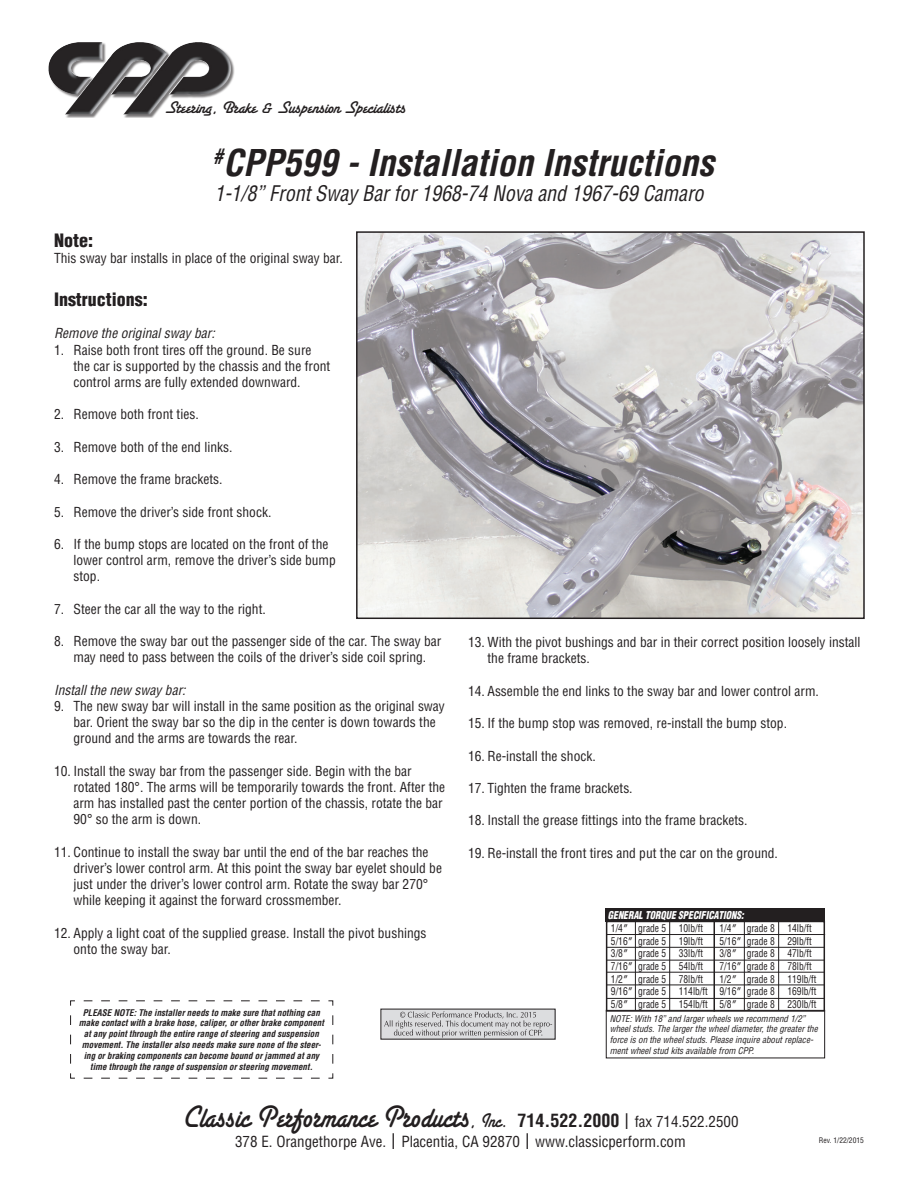
<style>
.page{position:relative;width:918px;height:1188px;background:#fff}
.page>*{position:absolute;margin:0;border:0;box-sizing:border-box;transform-origin:0 0}
.Headline{font:italic 700 condensed 36px "Helvetica";color:#231f20}
.t1{font:33px "Santa Fe Plain";letter-spacing:.005em;color:#231f20;scale:.9 1}
.Headline-2{font:italic condensed 21px "Helvetica";color:#231f20;scale:.95 1}
.t2{font:18px "Santa Fe Plain";color:#231f20}
.Instructions_text{font:900 condensed 18px "Helvetica";color:#231f20}
.t3{font:condensed 15px "Helvetica";color:#231f20}
.Instructions_text-2{font:condensed 13.5px/16.2px "Helvetica";color:#231f20}
.Instructions_text-3{font:italic condensed 13.5px "Helvetica";color:#231f20}
.Parts_List{font:condensed 10.5px "Helvetica";color:#231f20;scale:.9 1}
.Subheads{font:italic 900 condensed 10.5px "Helvetica";color:#fff;scale:.9 1}
.notes_text{font:italic 700 condensed 9px/10.8px "Helvetica";color:#231f20;text-align:center}
.t4{font:italic condensed 9px/10.8px "Helvetica";color:#231f20}
.t5{font:condensed 7.5px "Helvetica";color:#231f20}
.s1{font-stretch:normal}
.s2{font-size:21px}
.s3{font-family:"Helvetica";font-weight:700;font-stretch:condensed;font-size:18px}
.s4{font-family:"Helvetica";font-stretch:condensed;font-size:21px}
.s5{font-family:"Helvetica";font-stretch:condensed;font-size:15px}
</style>
<div class="page">
<div style="left:49px;top:43px;width:186px;height:75px;background:#231f20;opacity:.6"></div>
<img style="left:129px;top:42px;width:68px;height:65px">
<img style="left:359px;top:234px;width:503px;height:382px">
<div style="left:356px;top:231px;width:509px;height:388px;border:2px solid #231f20"></div>
<svg style="left:70px;top:1000px;width:264px;height:79px"></svg>
<svg style="left:384px;top:1011px;width:168px;height:27px;background:#c5c5c7"></svg>
<div style="left:606px;top:921px;width:219px;height:91px;border:2px solid #231f20"></div>
<hr style="left:714px;top:921px;width:1px;height:91px;background:#231f20">
<hr style="left:607px;top:934px;width:218px;height:1px;background:#231f20">
<hr style="left:606px;top:947px;width:218px;height:1px;background:#231f20">
<hr style="left:606px;top:960px;width:219px;height:1px;background:#231f20">
<hr style="left:606px;top:972px;width:219px;height:1px;background:#231f20">
<hr style="left:606px;top:985px;width:219px;height:1px;background:#231f20">
<hr style="left:607px;top:998px;width:217px;height:1px;background:#231f20">
<hr style="left:635px;top:922px;width:1px;height:88px;background:#231f20">
<hr style="left:669px;top:922px;width:1px;height:88px;background:#231f20">
<hr style="left:744px;top:921px;width:1px;height:89px;background:#231f20">
<hr style="left:778px;top:921px;width:1px;height:89px;background:#231f20">
<div style="left:606px;top:908px;width:219px;height:14px;background:#231f20"></div>
<div style="left:606px;top:1010px;width:219px;height:48px;border:1px solid #231f20"></div>
<h3 class="t2" style="left:165px;top:96px;width:243px">Steering, Brake &amp; Suspension Specialists</h3>
<p class="Headline" style="left:213px;top:141px;width:503px"><sup>#</sup>CPP599 - Installation Instructions</p>
<p class="Headline-2" style="left:214px;top:181px;width:517px">1-1/8” Front Sway Bar for 1968-74 Nova and 1967-69 Camaro</p>
<p class="Instructions_text" style="left:54px;top:229px;width:41px">Note:</p>
<p class="Instructions_text-2" style="left:54px;top:250px;width:290px">This sway bar installs in place of the original sway bar.</p>
<p class="Instructions_text" style="left:54px;top:288px;width:95px">Instructions:</p>
<p class="Instructions_text-3" style="left:54px;top:325px;width:162px">Remove the original sway bar:</p>
<p class="Instructions_text-2" style="left:74px;top:341px;width:258px;text-indent:-20px">1. Raise both front tires off the ground. Be sure the car is supported by the chassis and the front control arms are fully extended downward.</p>
<p class="Instructions_text-2" style="left:54px;top:406px;width:146px">2. Remove both front ties.</p>
<p class="Instructions_text-2" style="left:54px;top:439px;width:180px">3. Remove both of the end links.</p>
<p class="Instructions_text-2" style="left:54px;top:471px;width:170px">4. Remove the frame brackets.</p>
<p class="Instructions_text-2" style="left:54px;top:503px;width:219px">5. Remove the driver’s side front shock.</p>
<p class="Instructions_text-2" style="left:74px;top:536px;width:264px;text-indent:-20px">6. If the bump stops are located on the front of the lower control arm, remove the driver’s side bump stop.</p>
<p class="Instructions_text-2" style="left:54px;top:601px;width:213px">7. Steer the car all the way to the right.</p>
<p class="Instructions_text-2" style="left:54px;top:633px;width:389px;text-align:center">8. Remove the sway bar out the passenger side of the car. The sway bar may need to pass between the coils of the driver’s side coil spring.</p>
<p class="Instructions_text-3" style="left:54px;top:681px;width:133px">Install the new sway bar:</p>
<p class="Instructions_text-2" style="left:74px;top:698px;width:373px;text-indent:-20px">9. The new sway bar will install in the same position as the original sway bar. Orient the sway bar so the dip in the center is down towards the ground and the arms are towards the rear.</p>
<p class="Instructions_text-2" style="left:74px;top:763px;width:373px;text-indent:-20px">10. Install the sway bar from the passenger side. Begin with the bar rotated 180°. The arms will be temporarily towards the front. After the arm has installed past the center portion of the chassis, rotate the bar 90° so the arm is down.</p>
<p class="Instructions_text-2" style="left:74px;top:844px;width:370px;text-indent:-20px">11. Continue to install the sway bar until the end of the bar reaches the driver’s lower control arm. At this point the sway bar eyelet should be just under the driver’s lower control arm. Rotate the sway bar 270° while keeping it against the forward crossmember.</p>
<p class="Instructions_text-2" style="left:74px;top:925px;width:355px;text-indent:-20px">12. Apply a light coat of the supplied grease. Install the pivot bushings onto the sway bar.</p>
<p class="notes_text" style="left:79px;top:1007px;width:247px">PLEASE NOTE: The installer needs to make sure that nothing can make contact with a brake hose, caliper, or other brake component at any point through the entire range of steering and suspension movement. The installer also needs make sure none of the steer&shy;ing or braking components can become bound or jammed at any time through the range of suspension or steering movement.</p>
<p class="Instructions_text-2" style="left:488px;top:634px;width:374px;text-indent:-20px">13. With the pivot bushings and bar in their correct position loosely install the frame brackets.</p>
<p class="Instructions_text-2" style="left:468px;top:683px;width:352px">14. Assemble the end links to the sway bar and lower control arm.</p>
<p class="Instructions_text-2" style="left:468px;top:715px;width:321px">15. If the bump stop was removed, re-install the bump stop.</p>
<p class="Instructions_text-2" style="left:468px;top:747px;width:129px">16. Re-install the shock.</p>
<p class="Instructions_text-2" style="left:468px;top:780px;width:166px">17. Tighten the frame brackets.</p>
<p class="Instructions_text-2" style="left:468px;top:812px;width:281px">18. Install the grease fittings into the frame brackets.</p>
<p class="Instructions_text-2" style="left:468px;top:845px;width:312px">19. Re-install the front tires and put the car on the ground.</p>
<p class="Subheads" style="left:608px;top:909px;width:152px">GENERAL TORQUE SPECIFICATIONS:</p>
<p class="Parts_List" style="left:611px;top:921px;width:104px">1/4<span class="s1">″</span> grade 5 10lb/ft</p>
<p class="Parts_List" style="left:720px;top:921px;width:104px">1/4<span class="s1">″</span> grade 8 14lb/ft</p>
<p class="Parts_List" style="left:611px;top:934px;width:104px">5/16<span class="s1">″</span> grade 5 19lb/ft</p>
<p class="Parts_List" style="left:720px;top:934px;width:104px">5/16<span class="s1">″</span> grade 8 29lb/ft</p>
<p class="Parts_List" style="left:611px;top:947px;width:104px">3/8<span class="s1">″</span> grade 5 33lb/ft</p>
<p class="Parts_List" style="left:720px;top:947px;width:104px">3/8<span class="s1">″</span> grade 8 47lb/ft</p>
<p class="Parts_List" style="left:611px;top:959px;width:104px">7/16<span class="s1">″</span> grade 5 54lb/ft</p>
<p class="Parts_List" style="left:720px;top:959px;width:104px">7/16<span class="s1">″</span> grade 8 78lb/ft</p>
<p class="Parts_List" style="left:611px;top:972px;width:104px">1/2<span class="s1">″</span> grade 5 78lb/ft</p>
<p class="Parts_List" style="left:720px;top:972px;width:109px">1/2<span class="s1">″</span> grade 8 119lb/ft</p>
<p class="Parts_List" style="left:611px;top:985px;width:230px">9/16<span class="s1">″</span> grade 5 114lb/ft 9/16<span class="s1">″</span> grade 8 169lb/ft</p>
<p class="Parts_List" style="left:611px;top:997px;width:230px">5/8<span class="s1">″</span> grade 5 154lb/ft 5/8<span class="s1">″</span> grade 8 230lb/ft</p>
<p class="t4" style="left:610px;top:1013px;width:210px">NOTE: With 18” and larger wheels we recommend 1/2” wheel studs. The larger the wheel diameter, the greater the force is on the wheel studs. Please inquire about replace&shy;ment wheel stud kits available from CPP.</p>
<h2 class="t1" style="left:182px;top:1096px;width:619px">Classic Performance Products<span class="s2">, Inc.</span> <span class="s3">714.522.2000</span> <span class="s4">|</span> <span class="s5">fax 714.522.2500</span></h2>
<p class="t3" style="left:235px;top:1132px;width:452px">378 E. Orangethorpe Ave. <span class="s2">|</span> Placentia, CA 92870 <span class="s2">|</span> www.classicperform.com</p>
<p class="t5" style="left:819px;top:1135px;width:46px">Rev. 1/22/2015</p>
</div>
